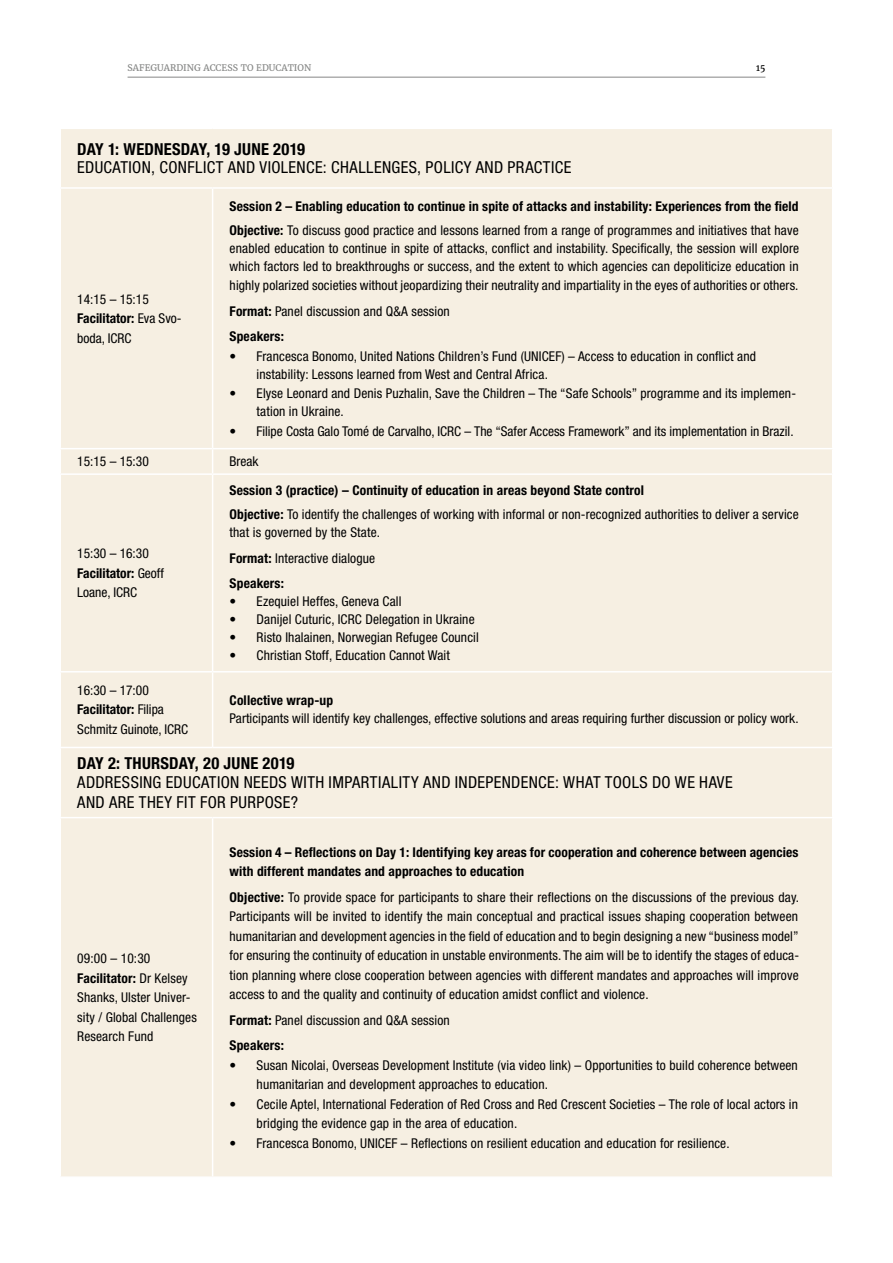
<style>
.page{position:relative;width:893px;height:1263px;background:#fff}
.page>*{position:absolute;margin:0;border:0;box-sizing:border-box;transform-origin:0 0}
.t1{font:condensed 16.5px/19.5px "Helvetica Neue LT Std";letter-spacing:.025em;color:#000}
.t2{font:700 condensed 16.5px "Helvetica Neue LT Std";letter-spacing:.015em;color:#000}
.t3{font:condensed 13.5px/19.5px "Helvetica Neue LT Std";letter-spacing:.01em;color:#000}
.t4{font:700 condensed 13.5px/24px "Helvetica Neue LT Std";letter-spacing:.01em;color:#000}
.t5{font:9px "Merriweather";color:#868786}
.t6{font:9px "Merriweather";color:#000}
.s1{font-weight:700}
.s2{font-weight:400}
</style>
<div class="page">
<hr style="left:128px;top:77px;width:637px;height:1px;background:#868786">
<div style="left:61px;top:129px;width:771px;height:618px;background:#f6efe2"></div>
<hr style="left:60px;top:187px;width:153px;height:2px;background:#fff">
<hr style="left:213px;top:187px;width:620px;height:2px;background:#fff">
<hr style="left:212px;top:189px;width:1px;height:259px;background:#fff">
<hr style="left:60px;top:448px;width:153px;height:1px;background:#fff">
<hr style="left:213px;top:448px;width:620px;height:1px;background:#fff">
<svg style="left:212px;top:449px;width:1px;height:24px"></svg>
<hr style="left:213px;top:473px;width:620px;height:2px;background:#fff">
<hr style="left:60px;top:473px;width:153px;height:2px;background:#fff">
<hr style="left:212px;top:475px;width:1px;height:196px;background:#fff">
<hr style="left:60px;top:671px;width:153px;height:1px;background:#fff">
<hr style="left:213px;top:671px;width:620px;height:1px;background:#fff">
<hr style="left:212px;top:672px;width:1px;height:75px;background:#fff">
<div style="left:61px;top:748px;width:771px;height:428px;background:#f6efe2"></div>
<hr style="left:60px;top:817px;width:153px;height:1px;background:#fff">
<hr style="left:213px;top:817px;width:620px;height:1px;background:#fff">
<hr style="left:212px;top:818px;width:1px;height:358px;background:#fff">
<p class="t5" style="left:128px;top:61px;width:185px">SAFEGUARDING ACCESS TO EDUCATION</p>
<p class="t6" style="left:756px;top:61px;width:11px">15</p>
<p class="t2" style="left:77px;top:139px;width:229px">DAY 1: WEDNESDAY, 19 JUNE 2019</p>
<p class="t1" style="left:77px;top:157px;width:495px">EDUCATION, CONFLICT AND VIOLENCE: CHALLENGES, POLICY AND PRACTICE</p>
<p class="t3" style="left:77px;top:289px;width:106px">14:15 – 15:15<br><span class="s1">Facilitator:</span> Eva Svo&shy;boda, ICRC</p>
<p class="t4" style="left:230px;top:194px;width:571px">Session 2 – Enabling education to continue in spite of attacks and instability: Experiences from the field<br>Objective: <span class="s2">To discuss good practice and lessons learned from a range of programmes and initiatives that have</span></p>
<p class="t3" style="left:230px;top:239px;width:571px;line-height:18px">enabled education to continue in spite of attacks, conflict and instability. Specifically, the session will explore which factors led to breakthroughs or success, and the extent to which agencies can depoliticize education in</p>
<p class="t3" style="left:230px;top:272px;width:570px;line-height:25.5px">highly polarized societies without jeopardizing their neutrality and impartiality in the eyes of authorities or others.<br><span class="s1">Format:</span> Panel discussion and Q&amp;A session<br><span class="s1">Speakers:</span></p>
<p class="t3" style="left:257px;top:347px;width:501px;line-height:18px;text-indent:-27px">• Francesca Bonomo, United Nations Children’s Fund (UNICEF) – Access to education in conflict and instability: Lessons learned from West and Central Africa.</p>
<p class="t3" style="left:257px;top:384px;width:541px;line-height:18px;text-indent:-27px">• Elyse Leonard and Denis Puzhalin, Save the Children – The “Safe Schools” programme and its implemen&shy;tation in Ukraine.</p>
<p class="t3" style="left:230px;top:421px;width:565px">• Filipe Costa Galo Tomé de Carvalho, ICRC – The “Safer Access Framework” and its implementation in Brazil.</p>
<p class="t3" style="left:77px;top:452px;width:73px">15:15 – 15:30</p>
<p class="t3" style="left:230px;top:452px;width:30px">Break</p>
<p class="t3" style="left:77px;top:544px;width:88px">15:30 – 16:30<br><span class="s1">Facilitator:</span> Geoff<br>Loane, ICRC</p>
<p class="t3" style="left:230px;top:478px;width:571px;line-height:24px"><span class="s1">Session 3 (practice) – Continuity of education in areas beyond State control<br>Objective:</span> To identify the challenges of working with informal or non-recognized authorities to deliver a service</p>
<p class="t3" style="left:230px;top:520px;width:152px;line-height:25.5px">that is governed by the State.<br><span class="s1">Format:</span> Interactive dialogue<br><span class="s1">Speakers:</span></p>
<p class="t3" style="left:230px;top:592px;width:173px">• Ezequiel Heffes, Geneva Call</p>
<p class="t3" style="left:230px;top:610px;width:247px">• Danijel Cuturic, ICRC Delegation in Ukraine</p>
<p class="t3" style="left:230px;top:628px;width:251px">• Risto Ihalainen, Norwegian Refugee Council</p>
<p class="t3" style="left:230px;top:646px;width:222px">• Christian Stoff, Education Cannot Wait</p>
<p class="t3" style="left:77px;top:680px;width:112px">16:30 – 17:00<br><span class="s1">Facilitator:</span> Filipa<br>Schmitz Guinote, ICRC</p>
<p class="t4" style="left:230px;top:688px;width:105px">Collective wrap-up</p>
<p class="t3" style="left:230px;top:709px;width:570px">Participants will identify key challenges, effective solutions and areas requiring further discussion or policy work.</p>
<p class="t2" style="left:77px;top:753px;width:219px">DAY 2: THURSDAY, 20 JUNE 2019</p>
<p class="t1" style="left:77px;top:773px;width:657px">ADDRESSING EDUCATION NEEDS WITH IMPARTIALITY AND INDEPENDENCE: WHAT TOOLS DO WE HAVE<br>AND ARE THEY FIT FOR PURPOSE?</p>
<p class="t3" style="left:77px;top:948px;width:121px">09:00 – 10:30<br><span class="s1">Facilitator:</span> Dr Kelsey<br>Shanks, Ulster Univer&shy;sity / Global Challenges<br>Research Fund</p>
<p class="t4" style="left:230px;top:842px;width:570px;line-height:19.5px">Session 4 – Reflections on Day 1: Identifying key areas for cooperation and coherence between agencies with different mandates and approaches to education</p>
<p class="t3" style="left:230px;top:887px;width:571px;text-align:justify"><span class="s1">Objective:</span> To provide space for participants to share their reflections on the discussions of the previous day.<br>Participants will be invited to identify the main conceptual and practical issues shaping cooperation between humanitarian and development agencies in the field of education and to begin designing a new “business model” for ensuring the continuity of education in unstable environments. The aim will be to identify the stages of educa&shy;tion planning where close cooperation between agencies with different mandates and approaches will improve access to and the quality and continuity of education amidst conflict and violence.</p>
<p class="t3" style="left:230px;top:1007px;width:222px;line-height:25.5px"><span class="s1">Format:</span> Panel discussion and Q&amp;A session<br><span class="s1">Speakers:</span></p>
<p class="t3" style="left:257px;top:1055px;width:543px;text-indent:-27px">• Susan Nicolai, Overseas Development Institute (via video link) – Opportunities to build coherence between humanitarian and development approaches to education.</p>
<p class="t3" style="left:257px;top:1094px;width:543px;text-indent:-27px">• Cecile Aptel, International Federation of Red Cross and Red Crescent Societies – The role of local actors in bridging the evidence gap in the area of education.</p>
<p class="t3" style="left:230px;top:1133px;width:502px">• Francesca Bonomo, UNICEF – Reflections on resilient education and education for resilience.</p>
</div>
